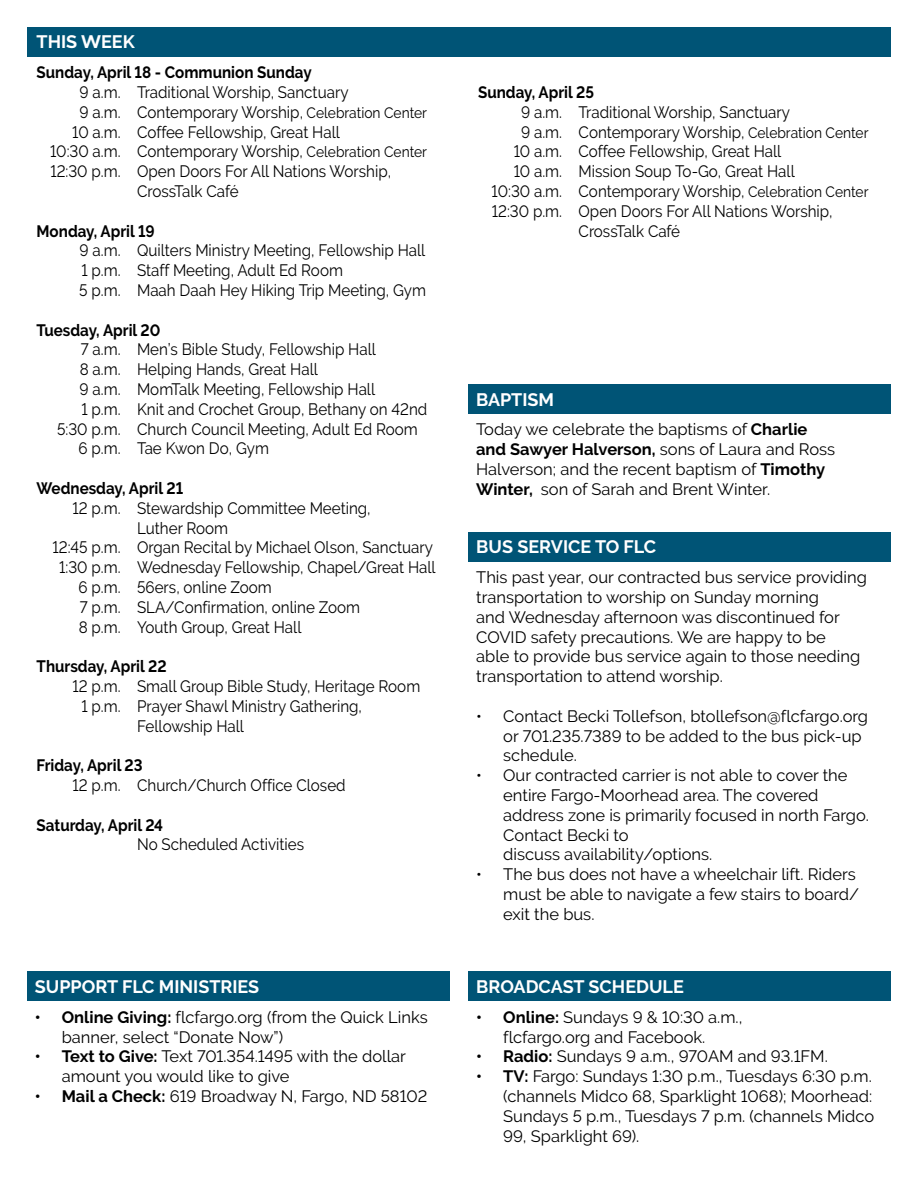
<style>
.page{position:relative;width:918px;height:1188px;background:#fff}
.page>*{position:absolute;margin:0;border:0;box-sizing:border-box;transform-origin:0 0}
.t1{font:700 18px "Raleway";color:#fff}
.t2{font:16.5px/19.8px "Raleway";color:#000}
.t3{font:16.5px/19.8px "Raleway";color:#000;scale:.92 1}
.t4{font:700 16.5px "Raleway";color:#000;scale:.92 1}
.s1{font-size:15px}
.s2{font-weight:700}
</style>
<div class="page">
<div style="left:27px;top:27px;width:864px;height:29px;background:#005476"></div>
<div style="left:468px;top:532px;width:423px;height:29px;background:#005476"></div>
<div style="left:468px;top:972px;width:423px;height:29px;background:#005476"></div>
<div style="left:27px;top:972px;width:423px;height:29px;background:#005476"></div>
<div style="left:468px;top:384px;width:423px;height:29px;background:#005476"></div>
<p class="t1" style="left:37px;top:32px;width:100px">THIS WEEK</p>
<p class="t4" style="left:37px;top:63px;width:301px">Sunday, April 18 - Communion Sunday</p>
<p class="t3" style="left:80px;top:82px;width:294px">9 a.m. Traditional Worship, Sanctuary</p>
<p class="t3" style="left:80px;top:102px;width:379px">9 a.m. Contemporary Worship, <span class="s1">Celebration Center</span></p>
<p class="t3" style="left:72px;top:122px;width:292px">10 a.m. Coffee Fellowship, Great Hall</p>
<p class="t3" style="left:50px;top:142px;width:411px">10:30 a.m. Contemporary Worship, <span class="s1">Celebration Center</span></p>
<p class="t3" style="left:50px;top:161px;width:372px">12:30 p.m. Open Doors For All Nations Worship,</p>
<p class="t3" style="left:137px;top:181px;width:112px">CrossTalk Café</p>
<p class="t4" style="left:37px;top:221px;width:130px">Monday, April 19</p>
<p class="t3" style="left:79px;top:241px;width:378px">9 a.m. Quilters Ministry Meeting, Fellowship Hall<br>1 p.m. Staff Meeting, Adult Ed Room<br>5 p.m. Maah Daah Hey Hiking Trip Meeting, Gym</p>
<p class="t4" style="left:37px;top:320px;width:136px">Tuesday, April 20</p>
<p class="t3" style="left:81px;top:340px;width:322px">7 a.m. Men’s Bible Study, Fellowship Hall</p>
<p class="t3" style="left:80px;top:359px;width:260px">8 a.m. Helping Hands, Great Hall</p>
<p class="t3" style="left:80px;top:379px;width:323px">9 a.m. MomTalk Meeting, Fellowship Hall</p>
<p class="t3" style="left:81px;top:399px;width:378px">1 p.m. Knit and Crochet Group, Bethany on 42nd</p>
<p class="t3" style="left:57px;top:419px;width:393px">5:30 p.m. Church Council Meeting, Adult Ed Room</p>
<p class="t3" style="left:79px;top:439px;width:208px">6 p.m. Tae Kwon Do, Gym</p>
<p class="t4" style="left:37px;top:479px;width:161px">Wednesday, April 21</p>
<p class="t3" style="left:73px;top:498px;width:326px">12 p.m. Stewardship Committee Meeting,</p>
<p class="t3" style="left:137px;top:518px;width:101px">Luther Room</p>
<p class="t3" style="left:53px;top:538px;width:415px">12:45 p.m. Organ Recital by Michael Olson, Sanctuary</p>
<p class="t3" style="left:59px;top:557px;width:411px">1:30 p.m. Wednesday Fellowship, Chapel/Great Hall</p>
<p class="t3" style="left:79px;top:577px;width:212px">6 p.m. 56ers, online Zoom</p>
<p class="t3" style="left:80px;top:597px;width:306px">7 p.m. SLA/Confirmation, online Zoom</p>
<p class="t3" style="left:79px;top:617px;width:244px">8 p.m. Youth Group, Great Hall</p>
<p class="t4" style="left:37px;top:657px;width:143px">Thursday, April 22</p>
<p class="t3" style="left:73px;top:676px;width:380px">12 p.m. Small Group Bible Study, Heritage Room</p>
<p class="t3" style="left:81px;top:696px;width:307px">1 p.m. Prayer Shawl Ministry Gathering,</p>
<p class="t3" style="left:137px;top:716px;width:118px">Fellowship Hall</p>
<p class="t4" style="left:37px;top:756px;width:117px">Friday, April 23</p>
<p class="t3" style="left:73px;top:775px;width:298px">12 p.m. Church/Church Office Closed</p>
<p class="t4" style="left:37px;top:815px;width:139px">Saturday, April 24</p>
<p class="t3" style="left:137px;top:835px;width:183px">No Scheduled Activities</p>
<p class="t4" style="left:478px;top:83px;width:127px">Sunday, April 25</p>
<p class="t3" style="left:521px;top:102px;width:294px">9 a.m. Traditional Worship, Sanctuary</p>
<p class="t3" style="left:521px;top:122px;width:379px">9 a.m. Contemporary Worship, <span class="s1">Celebration Center</span></p>
<p class="t3" style="left:514px;top:142px;width:292px">10 a.m. Coffee Fellowship, Great Hall</p>
<p class="t3" style="left:514px;top:161px;width:307px">10 a.m. Mission Soup To-Go, Great Hall</p>
<p class="t3" style="left:492px;top:181px;width:411px">10:30 a.m. Contemporary Worship, <span class="s1">Celebration Center</span></p>
<p class="t3" style="left:492px;top:201px;width:372px">12:30 p.m. Open Doors For All Nations Worship,</p>
<p class="t3" style="left:579px;top:221px;width:112px">CrossTalk Café</p>
<p class="t1" style="left:476px;top:389px;width:80px">BAPTISM</p>
<p class="t2" style="left:476px;top:420px;width:361px">Today we celebrate the baptisms of <span class="s2">Charlie and Sawyer Halverson,</span> sons of Laura and Ross Halverson; and the recent baptism of <span class="s2">Timothy Winter,</span> son of Sarah and Brent Winter.</p>
<p class="t1" style="left:476px;top:537px;width:181px">BUS SERVICE TO FLC</p>
<p class="t2" style="left:476px;top:568px;width:392px">This past year, our contracted bus service providing transportation to worship on Sunday morning<br>and Wednesday afternoon was discontinued for COVID safety precautions. We are happy to be<br>able to provide bus service again to those needing transportation to attend worship.</p>
<p class="t2" style="left:503px;top:706px;width:366px;text-indent:-27px">• Contact Becki Tollefson, btollefson@flcfargo.org or 701.235.7389 to be added to the bus pick-up schedule.</p>
<p class="t2" style="left:503px;top:766px;width:367px;text-indent:-27px">• Our contracted carrier is not able to cover the entire Fargo-Moorhead area. The covered address zone is primarily focused in north Fargo.<br>Contact Becki to<br>discuss availability/options.</p>
<p class="t2" style="left:503px;top:865px;width:357px;text-indent:-27px">• The bus does not have a wheelchair lift. Riders must be able to navigate a few stairs to board/ exit the bus.</p>
<p class="t1" style="left:35px;top:976px;width:226px">SUPPORT FLC MINISTRIES</p>
<p class="t1" style="left:476px;top:976px;width:209px">BROADCAST SCHEDULE</p>
<p class="t2" style="left:62px;top:1007px;width:368px;text-indent:-27px"><span class="s2">• Online Giving:</span> flcfargo.org (from the Quick Links banner, select “Donate Now”)</p>
<p class="t2" style="left:62px;top:1047px;width:346px;text-indent:-27px"><span class="s2">• Text to Give:</span> Text 701.354.1495 with the dollar amount you would like to give</p>
<p class="t2" style="left:35px;top:1086px;width:394px"><span class="s2">• Mail a Check:</span> 619 Broadway N, Fargo, ND 58102</p>
<p class="t2" style="left:503px;top:1007px;width:241px;text-indent:-27px"><span class="s2">• Online:</span> Sundays 9 &amp; 10:30 a.m., flcfargo.org and Facebook.</p>
<p class="t2" style="left:476px;top:1047px;width:353px"><span class="s2">• Radio:</span> Sundays 9 a.m., 970AM and 93.1FM.</p>
<p class="t2" style="left:503px;top:1066px;width:372px;text-indent:-27px"><span class="s2">• TV:</span> Fargo: Sundays 1:30 p.m., Tuesdays 6:30 p.m. (channels Midco 68, Sparklight 1068); Moorhead:<br>Sundays 5 p.m., Tuesdays 7 p.m. (channels Midco 99, Sparklight 69).</p>
</div>
